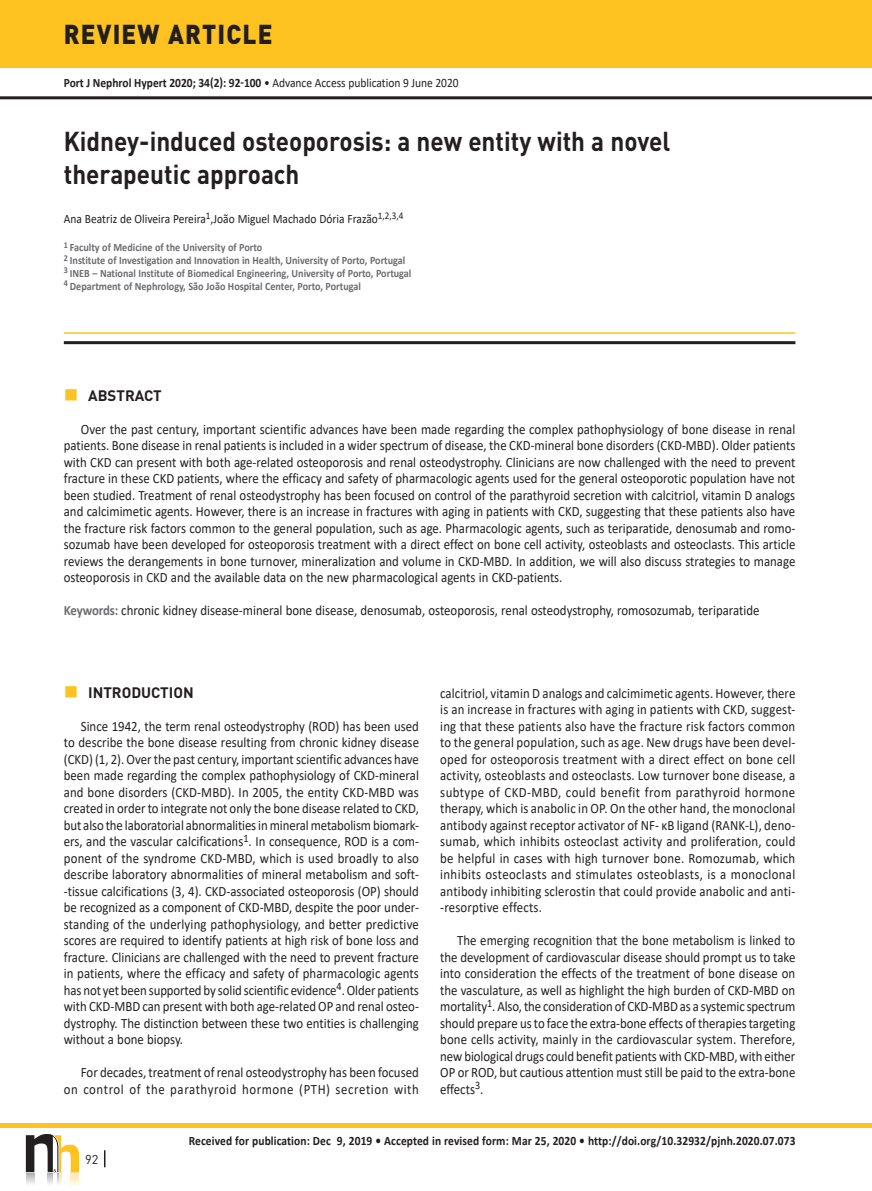
<style>
.page{position:relative;width:872px;height:1191px;background:#fff}
.page>*{position:absolute;margin:0;border:0;box-sizing:border-box;transform-origin:0 0}
.t1{font:700 27px/33px "DIN";color:#231f20;scale:.9 1}
.t2{font:900 27px "DIN";letter-spacing:.05em;color:#231f20;scale:.9 1}
.t3{font:700 15px "DIN";color:#231f20}
.t4{font:14.25px/16.5px "Calibri";color:#231f20;text-align:justify;scale:.9 1}
.t5{font:700 12.75px "Calibri";letter-spacing:.01em;color:#231f20;scale:.9 1}
.t6{font:12.75px "Calibri";color:#231f20;scale:.9 1}
.t7{font:12.75px "DIN";color:#231f20}
.t8{font:700 11.25px/12.8px "Calibri";color:#6c6d70;scale:.9 1}
.s1{font-weight:400}
.s2{font-weight:700;color:#6c6d70}
</style>
<div class="page">
<hr style="left:0;top:96px;width:872px;height:3px;background:#231f20">
<hr style="left:0;top:1123px;width:872px;height:4px;background:#fec221">
<div style="left:0;top:0;width:872px;height:68px;background:#fec221"></div>
<svg style="left:26px;top:1134px;width:53px;height:51px"></svg>
<svg style="left:104px;top:1150px;width:1px;height:17px"></svg>
<hr style="left:64px;top:332px;width:731px;height:2px;background:#fec221">
<hr style="left:64px;top:341px;width:731px;height:3px;background:#231f20">
<h1 class="t2" style="left:64px;top:16px;width:233px">REVIEW ARTICLE</h1>
<p class="t5" style="left:64px;top:74px;width:440px">Port J Nephrol Hypert 2020; 34(2): 92-100 <span class="s1">• Advance Access publication 9 June 2020</span></p>
<h1 class="t1" style="left:64px;top:124px;width:675px">Kidney-induced osteoporosis: a new entity with a novel therapeutic approach</h1>
<p class="t6" style="left:64px;top:210px;width:379px">Ana Beatriz de Oliveira Pereira<sup>1</sup>,João Miguel Machado Dória Frazão<sup>1,2,3,4</sup></p>
<p class="t8" style="left:64px;top:241px;width:388px"><sup>1</sup> Faculty of Medicine of the University of Porto<br><sup>2</sup> Institute of Investigation and Innovation in Health, University of Porto, Portugal <sup>3</sup> INEB – National Institute of Biomedical Engineering, University of Porto, Portugal <sup>4</sup> Department of Nephrology, São João Hospital Center, Porto, Portugal</p>
<p class="t3" style="left:88px;top:385px;width:75px">ABSTRACT</p>
<p class="t4" style="left:64px;top:420px;width:814px;text-indent:17px">Over the past century, important scientific advances have been made regarding the complex pathophysiology of bone disease in renal patients. Bone disease in renal patients is included in a wider spectrum of disease, the CKD-‑mineral bone disorders (CKD-‑MBD). Older patients with CKD can present with both age-‑related osteoporosis and renal osteodystrophy. Clinicians are now challenged with the need to prevent fracture in these CKD patients, where the efficacy and safety of pharmacologic agents used for the general osteoporotic population have not been studied. Treatment of renal osteodystrophy has been focused on control of the parathyroid secretion with calcitriol, vitamin D analogs and calcimimetic agents. However, there is an increase in fractures with aging in patients with CKD, suggesting that these patients also have the fracture risk factors common to the general population, such as age. Pharmacologic agents, such as teriparatide, denosumab and romo&shy;sozumab have been developed for osteoporosis treatment with a direct effect on bone cell activity, osteoblasts and osteoclasts. This article reviews the derangements in bone turnover, mineralization and volume in CKD-‑MBD. In addition, we will also discuss strategies to manage osteoporosis in CKD and the available data on the new pharmacological agents in CKD-‑patients.</p>
<p class="t4" style="left:64px;top:602px;width:774px"><span class="s2">Keywords:</span> chronic kidney disease-‑mineral bone disease, denosumab, osteoporosis, renal osteodystrophy, romosozumab, teriparatide</p>
<p class="t3" style="left:88px;top:682px;width:107px">INTRODUCTION</p>
<p class="t4" style="left:64px;top:717px;width:396px;text-indent:17px">Since 1942, the term renal osteodystrophy (ROD) has been used to describe the bone disease resulting from chronic kidney disease (CKD) (1, 2). Over the past century, important scientific advances have been made regarding the complex pathophysiology of CKD-‑mineral and bone disorders (CKD-‑MBD). In 2005, the entity CKD-‑MBD was created in order to integrate not only the bone disease related to CKD, but also the laboratorial abnormalities in mineral metabolism biomark&shy;ers, and the vascular calcifications<sup>1</sup>. In consequence, ROD is a com&shy;ponent of the syndrome CKD-‑MBD, which is used broadly to also describe laboratory abnormalities of mineral metabolism and soft&shy;tissue calcifications (3, 4). CKD-‑associated osteoporosis (OP) should be recognized as a component of CKD-‑MBD, despite the poor under&shy;standing of the underlying pathophysiology, and better predictive scores are required to identify patients at high risk of bone loss and fracture. Clinicians are challenged with the need to prevent fracture in patients, where the efficacy and safety of pharmacologic agents has not yet been supported by solid scientific evidence<sup>4</sup>. Older patients with CKD-‑MBD can present with both age-‑related OP and renal osteo&shy;dystrophy. The distinction between these two entities is challenging without a bone biopsy.</p>
<p class="t4" style="left:64px;top:1064px;width:396px;text-align:right">For decades, treatment of renal osteodystrophy has been focused on control of the parathyroid hormone (PTH) secretion with</p>
<p class="t4" style="left:440px;top:684px;width:396px">calcitriol, vitamin D analogs and calcimimetic agents. However, there is an increase in fractures with aging in patients with CKD, suggest&shy;ing that these patients also have the fracture risk factors common to the general population, such as age. New drugs have been devel&shy;oped for osteoporosis treatment with a direct effect on bone cell activity, osteoblasts and osteoclasts. Low turnover bone disease, a subtype of CKD-‑MBD, could benefit from parathyroid hormone therapy, which is anabolic in OP. On the other hand, the monoclonal antibody against receptor activator of NF‑ κB ligand (RANK‑L), deno&shy;sumab, which inhibits osteoclast activity and proliferation, could be helpful in cases with high turnover bone. Romozumab, which inhibits osteoclasts and stimulates osteoblasts, is a monoclonal antibody inhibiting sclerostin that could provide anabolic and anti&shy;resorptive effects.</p>
<p class="t4" style="left:440px;top:932px;width:396px;text-indent:17px">The emerging recognition that the bone metabolism is linked to the development of cardiovascular disease should prompt us to take into consideration the effects of the treatment of bone disease on the vasculature, as well as highlight the high burden of CKD-‑MBD on mortality<sup>1</sup>. Also, the consideration of CKD-‑MBD as a systemic spectrum should prepare us to face the extra-‑bone effects of therapies targeting bone cells activity, mainly in the cardiovascular system. Therefore, new biological drugs could benefit patients with CKD-‑MBD, with either OP or ROD, but cautious attention must still be paid to the extra-‑bone effects<sup>3</sup>.</p>
<p class="t7" style="left:85px;top:1151px;width:15px">92</p>
<p class="t5" style="left:189px;top:1132px;width:675px">Received for publication: Dec 9, 2019 • Accepted in revised form: Mar 25, 2020 • http://doi.org/10.32932/pjnh.2020.07.073</p>
</div>
